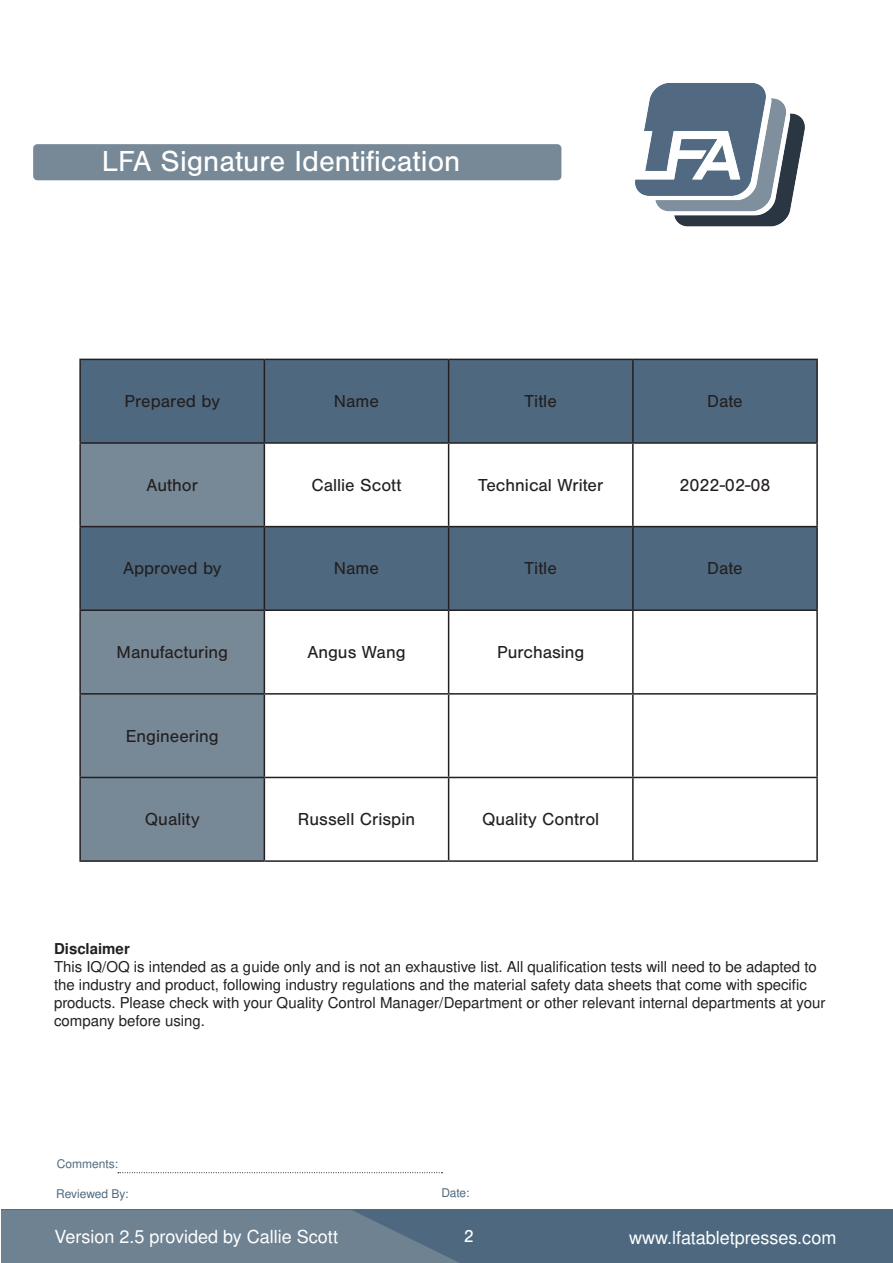
<style>
.page{position:relative;width:893px;height:1263px;background:#fff}
.page>*{position:absolute;margin:0;border:0;box-sizing:border-box;transform-origin:0 0}
.Subheading_1_TOC{font:30px "Nimbus San";color:#fff}
.t1{font:18px "Nimbus San";color:#231f20}
.t2{font:18px "Nimbus San L";color:#fff}
.t3{font:18px "Nimbus San";color:#fff}
.t4{font:15px/18px "Nimbus San L";color:#231f20}
.t5{font:700 15px "Nimbus San L";color:#231f20}
.t6{font:12px "Nimbus San L";color:#4e697f}
</style>
<div class="page">
<svg style="left:81px;top:360px;width:735px;height:249px;fill:#4e697f"></svg>
<svg style="left:81px;top:444px;width:183px;height:416px;background:#6e8291"></svg>
<hr style="left:79px;top:359px;width:185px;height:1px;background:#231f20">
<hr style="left:79px;top:360px;width:2px;height:82px;background:#231f20">
<hr style="left:264px;top:359px;width:185px;height:1px;background:#231f20">
<hr style="left:264px;top:360px;width:1px;height:82px;background:#231f20">
<hr style="left:449px;top:359px;width:184px;height:1px;background:#231f20">
<hr style="left:448px;top:360px;width:1px;height:82px;background:#231f20">
<hr style="left:633px;top:359px;width:185px;height:1px;background:#231f20">
<hr style="left:632px;top:360px;width:2px;height:82px;background:#231f20">
<hr style="left:816px;top:360px;width:2px;height:82px;background:#231f20">
<hr style="left:79px;top:442px;width:185px;height:2px;background:#231f20">
<hr style="left:79px;top:444px;width:2px;height:82px;background:#231f20">
<hr style="left:264px;top:442px;width:185px;height:2px;background:#231f20">
<hr style="left:264px;top:444px;width:1px;height:82px;background:#231f20">
<hr style="left:449px;top:442px;width:184px;height:2px;background:#231f20">
<hr style="left:448px;top:444px;width:1px;height:82px;background:#231f20">
<hr style="left:633px;top:442px;width:185px;height:2px;background:#231f20">
<hr style="left:632px;top:444px;width:2px;height:82px;background:#231f20">
<hr style="left:816px;top:444px;width:2px;height:82px;background:#231f20">
<hr style="left:79px;top:526px;width:185px;height:1px;background:#231f20">
<hr style="left:79px;top:527px;width:2px;height:82px;background:#231f20">
<hr style="left:264px;top:526px;width:185px;height:1px;background:#231f20">
<hr style="left:264px;top:527px;width:1px;height:82px;background:#231f20">
<hr style="left:449px;top:526px;width:184px;height:1px;background:#231f20">
<hr style="left:448px;top:527px;width:1px;height:82px;background:#231f20">
<hr style="left:633px;top:526px;width:185px;height:1px;background:#231f20">
<hr style="left:632px;top:527px;width:2px;height:82px;background:#231f20">
<hr style="left:816px;top:527px;width:2px;height:82px;background:#231f20">
<hr style="left:79px;top:609px;width:185px;height:2px;background:#231f20">
<hr style="left:79px;top:611px;width:2px;height:82px;background:#231f20">
<hr style="left:264px;top:609px;width:185px;height:2px;background:#231f20">
<hr style="left:264px;top:611px;width:1px;height:82px;background:#231f20">
<hr style="left:449px;top:609px;width:184px;height:2px;background:#231f20">
<hr style="left:448px;top:611px;width:1px;height:82px;background:#231f20">
<hr style="left:633px;top:609px;width:185px;height:2px;background:#231f20">
<hr style="left:632px;top:611px;width:2px;height:82px;background:#231f20">
<hr style="left:816px;top:611px;width:2px;height:82px;background:#231f20">
<hr style="left:79px;top:693px;width:185px;height:2px;background:#231f20">
<hr style="left:79px;top:695px;width:2px;height:82px;background:#231f20">
<hr style="left:264px;top:693px;width:185px;height:2px;background:#231f20">
<hr style="left:264px;top:695px;width:1px;height:82px;background:#231f20">
<hr style="left:449px;top:693px;width:184px;height:2px;background:#231f20">
<hr style="left:448px;top:695px;width:1px;height:82px;background:#231f20">
<hr style="left:633px;top:693px;width:185px;height:2px;background:#231f20">
<hr style="left:632px;top:695px;width:2px;height:82px;background:#231f20">
<hr style="left:816px;top:695px;width:2px;height:82px;background:#231f20">
<hr style="left:79px;top:777px;width:185px;height:1px;background:#231f20">
<hr style="left:79px;top:778px;width:2px;height:82px;background:#231f20">
<hr style="left:264px;top:777px;width:185px;height:1px;background:#231f20">
<hr style="left:264px;top:778px;width:1px;height:82px;background:#231f20">
<hr style="left:449px;top:777px;width:184px;height:1px;background:#231f20">
<hr style="left:448px;top:778px;width:1px;height:82px;background:#231f20">
<hr style="left:633px;top:777px;width:185px;height:1px;background:#231f20">
<hr style="left:632px;top:778px;width:2px;height:82px;background:#231f20">
<hr style="left:816px;top:778px;width:2px;height:82px;background:#231f20">
<hr style="left:79px;top:860px;width:185px;height:2px;background:#231f20">
<hr style="left:264px;top:860px;width:185px;height:2px;background:#231f20">
<hr style="left:449px;top:860px;width:184px;height:2px;background:#231f20">
<hr style="left:633px;top:860px;width:185px;height:2px;background:#231f20">
<img style="left:635px;top:83px;width:170px;height:144px">
<div style="left:33px;top:144px;width:528px;height:36px;background:#778997;border-radius:4px"></div>
<div style="left:2px;top:1210px;width:891px;height:53px;background:#4e697f"></div>
<svg style="left:1px;top:1210px;width:458px;height:53px;background:#6a7f8f"></svg>
<svg style="left:118px;top:1172px;width:324px;height:1px"></svg>
<p class="Subheading_1_TOC" style="left:102px;top:144px;width:360px">LFA Signature Identification</p>
<p class="t1" style="left:124px;top:391px;width:97px">Prepared by</p>
<p class="t1" style="left:334px;top:391px;width:47px">Name</p>
<p class="t1" style="left:525px;top:391px;width:34px">Title</p>
<p class="t1" style="left:707px;top:391px;width:37px">Date</p>
<p class="t1" style="left:146px;top:475px;width:53px">Author</p>
<p class="t1" style="left:311px;top:475px;width:92px">Callie Scott</p>
<p class="t1" style="left:478px;top:475px;width:127px">Technical Writer</p>
<p class="t1" style="left:679px;top:475px;width:93px">2022-02-08</p>
<p class="t1" style="left:123px;top:559px;width:100px">Approved by</p>
<p class="t1" style="left:334px;top:559px;width:47px">Name</p>
<p class="t1" style="left:525px;top:559px;width:34px">Title</p>
<p class="t1" style="left:707px;top:559px;width:37px">Date</p>
<p class="t1" style="left:117px;top:642px;width:113px">Manufacturing</p>
<p class="t1" style="left:307px;top:642px;width:100px">Angus Wang</p>
<p class="t1" style="left:497px;top:642px;width:89px">Purchasing</p>
<p class="t1" style="left:126px;top:726px;width:94px">Engineering</p>
<p class="t1" style="left:145px;top:809px;width:56px">Quality</p>
<p class="t1" style="left:298px;top:809px;width:119px">Russell Crispin</p>
<p class="t1" style="left:482px;top:809px;width:119px">Quality Control</p>
<p class="t5" style="left:54px;top:937px;width:77px">Disclaimer</p>
<p class="t4" style="left:54px;top:957px;width:773px">This IQ/OQ is intended as a guide only and is not an exhaustive list. All qualification tests will need to be adapted to the industry and product, following industry regulations and the material safety data sheets that come with specific products. Please check with your Quality Control Manager/Department or other relevant internal departments at your company before using.</p>
<p class="t6" style="left:57px;top:1155px;width:63px">Comments:</p>
<p class="t6" style="left:56px;top:1184px;width:74px">Reviewed By:</p>
<p class="t6" style="left:441px;top:1184px;width:30px">Date:</p>
<p class="t3" style="left:456px;top:1225px;width:12px">2</p>
<p class="t2" style="left:54px;top:1224px;width:285px">Version 2.5 provided by Callie Scott</p>
<p class="t3" style="left:464px;top:1226px;width:12px">2</p>
<p class="t2" style="left:629px;top:1224px;width:209px">www.lfatabletpresses.com</p>
</div>
